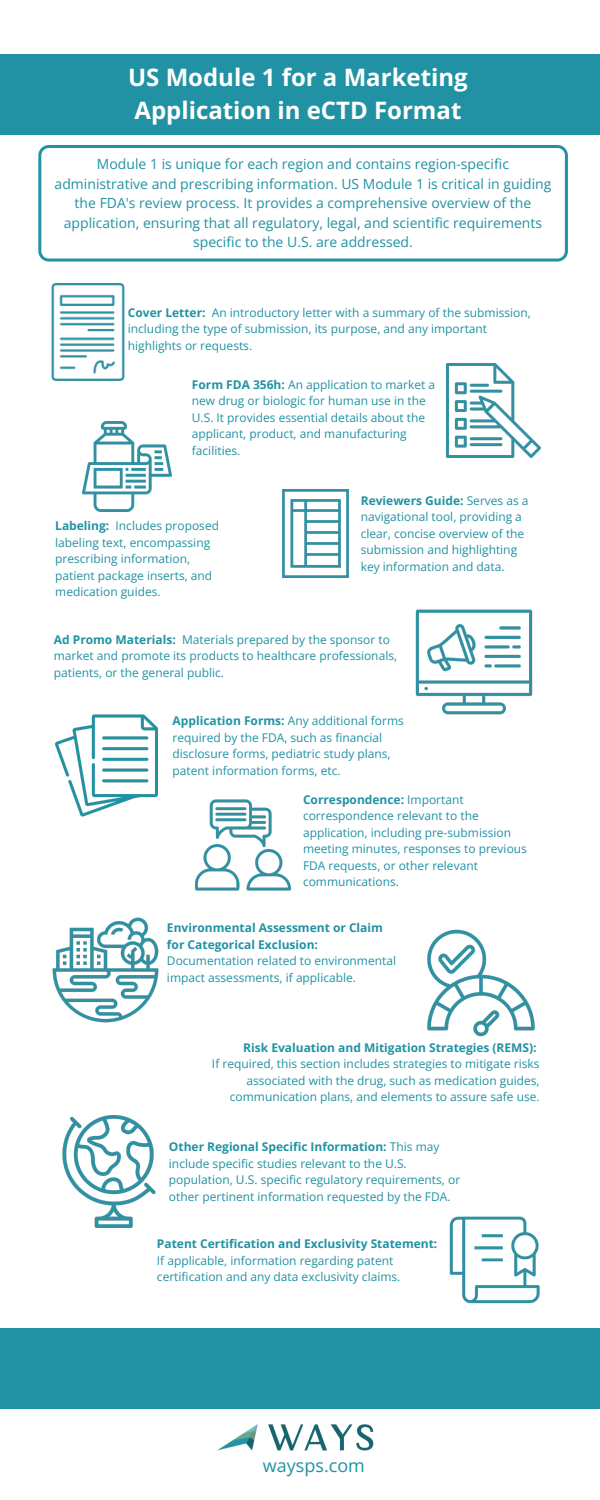
<style>
.page{position:relative;width:600px;height:1500px;background:#fff}
.page>*{position:absolute;margin:0;border:0;box-sizing:border-box;transform-origin:0 0}
.t1{font:700 24px/33px "Open Sans";color:#fff}
.t2{font:18px "Open Sans";color:#2192a3}
.t3{font:14px/19.5px "Open Sans";color:#2192a3;text-align:center}
.t4{font:12px/16.5px "Open Sans";color:#2192a3}
.t5{font:700 12px "Open Sans";color:#2192a3}
.s1{font-weight:700}
</style>
<div class="page">
<img style="left:83px;top:422px;width:89px;height:89px">
<div style="left:0;top:54px;width:600px;height:81px;background:#2192a3"></div>
<svg style="left:38px;top:145px;width:530px;height:116px"></svg>
<img style="left:217px;top:1424px;width:157px;height:27px">
<img style="left:52px;top:283px;width:73px;height:97px">
<img style="left:446px;top:363px;width:94px;height:94px">
<img style="left:282px;top:489px;width:67px;height:89px">
<img style="left:55px;top:714px;width:102px;height:102px">
<img style="left:195px;top:799px;width:96px;height:92px">
<img style="left:52px;top:917px;width:107px;height:106px">
<img style="left:427px;top:930px;width:108px;height:107px">
<img style="left:62px;top:1115px;width:94px;height:113px">
<img style="left:449px;top:1216px;width:91px;height:88px">
<img style="left:415px;top:609px;width:118px;height:106px">
<div style="left:0;top:1328px;width:600px;height:81px;background:#2192a3"></div>
<p class="t1" style="left:128px;top:60px;width:341px">US Module 1 for a Marketing<br>Application in eCTD Format</p>
<p class="t3" style="left:55px;top:154px;width:498px">Module 1 is unique for each region and contains region-specific administrative and prescribing information. US Module 1 is critical in guiding the FDA's review process. It provides a comprehensive overview of the application, ensuring that all regulatory, legal, and scientific requirements specific to the U.S. are addressed.</p>
<p class="t4" style="left:128px;top:304px;width:405px"><span class="s1">Cover Letter:</span> An introductory letter with a summary of the submission, including the type of submission, its purpose, and any important highlights or requests.</p>
<p class="t4" style="left:192px;top:376px;width:245px"><span class="s1">Form FDA 356h:</span> An application to market a new drug or biologic for human use in the U.S. It provides essential details about the applicant, product, and manufacturing facilities.</p>
<p class="t4" style="left:55px;top:518px;width:165px"><span class="s1">Labeling:</span> Includes proposed labeling text, encompassing prescribing information, patient package inserts, and medication guides.</p>
<p class="t4" style="left:361px;top:492px;width:169px"><span class="s1">Reviewers Guide:</span> Serves as a navigational tool, providing a clear, concise overview of the submission and highlighting key information and data.</p>
<p class="t4" style="left:54px;top:631px;width:345px"><span class="s1">Ad Promo Materials:</span> Materials prepared by the sponsor to market and promote its products to healthcare professionals, patients, or the general public.</p>
<p class="t4" style="left:173px;top:712px;width:233px"><span class="s1">Application Forms:</span> Any additional forms required by the FDA, such as financial disclosure forms, pediatric study plans, patent information forms, etc.</p>
<p class="t4" style="left:303px;top:791px;width:225px"><span class="s1">Correspondence:</span> Important correspondence relevant to the application, including pre-submission meeting minutes, responses to previous<br>FDA requests, or other relevant communications.</p>
<p class="t4" style="left:167px;top:919px;width:231px"><span class="s1">Environmental Assessment or Claim for Categorical Exclusion:<br></span>Documentation related to environmental impact assessments, if applicable.</p>
<p class="t5" style="left:243px;top:1039px;width:295px">Risk Evaluation and Mitigation Strategies (REMS):</p>
<p class="t4" style="left:212px;top:1055px;width:329px;text-align:right">If required, this section includes strategies to mitigate risks associated with the drug, such as medication guides, communication plans, and elements to assure safe use.</p>
<p class="t4" style="left:169px;top:1138px;width:293px"><span class="s1">Other Regional Specific Information:</span> This may include specific studies relevant to the U.S. population, U.S. specific regulatory requirements, or other pertinent information requested by the FDA.</p>
<p class="t4" style="left:157px;top:1236px;width:282px"><span class="s1">Patent Certification and Exclusivity Statement:<br></span>If applicable, information regarding patent certification and any data exclusivity claims.</p>
<p class="t2" style="left:263px;top:1453px;width:103px">waysps.com</p>
</div>
